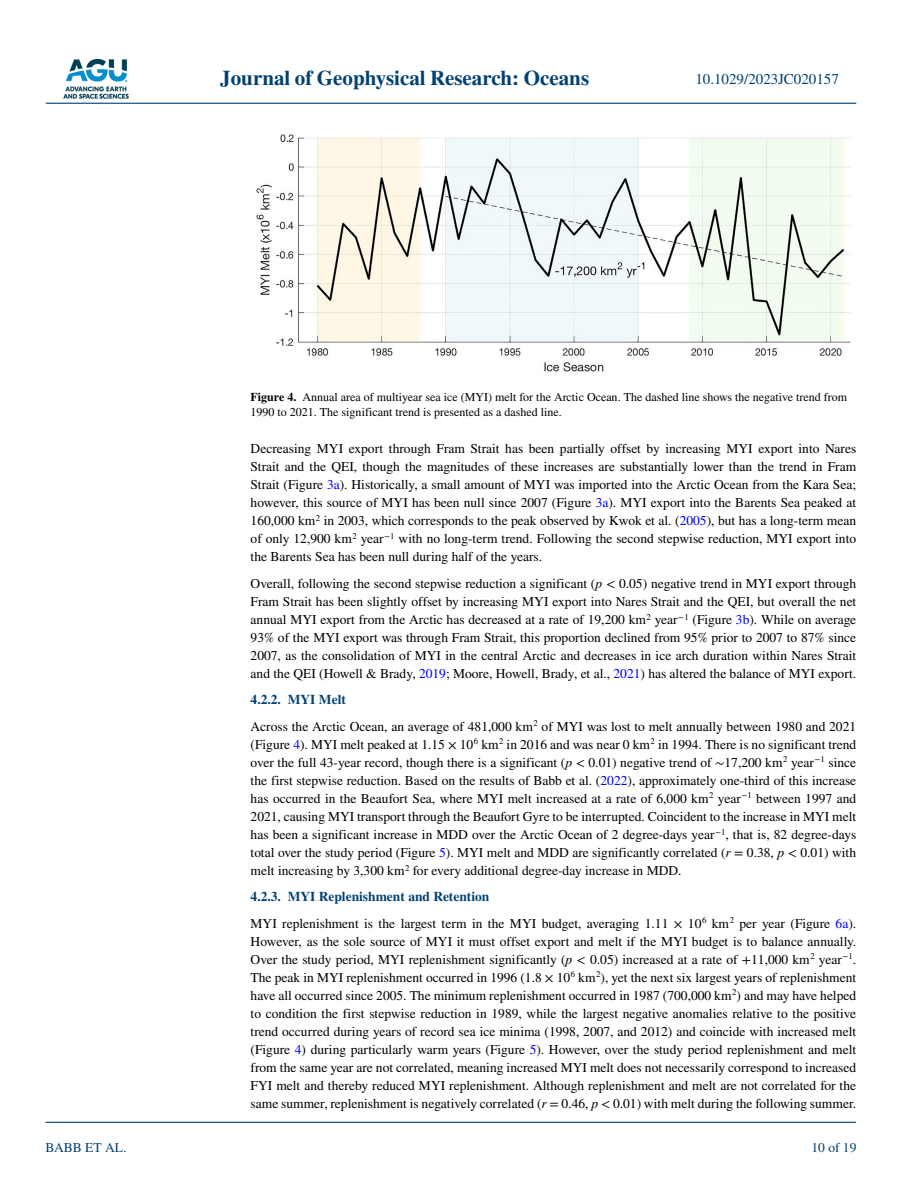
<style>
.page{position:relative;width:902px;height:1183px;background:#fff}
.page>*{position:absolute;margin:0;border:0;box-sizing:border-box;transform-origin:0 0}
.t1{font:700 21px "STIX";color:#004174}
.t2{font:15px "STIX";color:#004174}
.t3{font:13.5px/18px "STIX";color:#000;text-align:justify}
.t4{font:13.5px "STIX";color:#004174}
.t5{font:12px/15px "STIX";color:#000}
.s1{font-weight:700}
.s2{color:#00f}
.s3{font-style:italic}
.s4{font-weight:700;color:#004174}
</style>
<div class="page">
<img style="left:63px;top:60px;width:65px;height:39px">
<hr style="left:46px;top:103px;width:810px;height:1px;background:#004174">
<hr style="left:45px;top:1121px;width:810px;height:1px;background:#004174">
<img style="left:256px;top:134px;width:595px;height:238px">
<h1 class="t1" style="left:220px;top:66px;width:370px">Journal of Geophysical Research: Oceans</h1>
<p class="t2" style="left:695px;top:69px;width:145px">10.1029/2023JC020157</p>
<p class="t4" style="left:45px;top:1138px;width:82px">BABB ET AL.</p>
<p class="t5" style="left:250px;top:390px;width:598px"><span class="s1">Figure 4.</span> Annual area of multiyear sea ice (MYI) melt for the Arctic Ocean. The dashed line shows the negative trend from<br>1990 to 2021. The significant trend is presented as a dashed line.</p>
<p class="t3" style="left:250px;top:440px;width:607px">Decreasing MYI export through Fram Strait has been partially offset by increasing MYI export into Nares Strait and the QEI, though the magnitudes of these increases are substantially lower than the trend in Fram Strait (Figure <span class="s2">3a</span>). Historically, a small amount of MYI was imported into the Arctic Ocean from the Kara Sea; however, this source of MYI has been null since 2007 (Figure <span class="s2">3a</span>). MYI export into the Barents Sea peaked at 160,000 km<sup>2</sup> in 2003, which corresponds to the peak observed by Kwok et al. (<span class="s2">2005</span>), but has a long-term mean of only 12,900 km<sup>2</sup> year<sup>−1</sup> with no long-term trend. Following the second stepwise reduction, MYI export into the Barents Sea has been null during half of the years.</p>
<p class="t3" style="left:250px;top:575px;width:607px">Overall, following the second stepwise reduction a significant (<span class="s3">p</span> &lt; 0.05) negative trend in MYI export through Fram Strait has been slightly offset by increasing MYI export into Nares Strait and the QEI, but overall the net annual MYI export from the Arctic has decreased at a rate of 19,200 km<sup>2</sup> year<sup>−1</sup> (Figure <span class="s2">3b</span>). While on average 93% of the MYI export was through Fram Strait, this proportion declined from 95% prior to 2007 to 87% since 2007, as the consolidation of MYI in the central Arctic and decreases in ice arch duration within Nares Strait and the QEI (Howell &amp; Brady, <span class="s2">2019</span>; Moore, Howell, Brady, et al., <span class="s2">2021</span>) has altered the balance of MYI export.</p>
<p class="t3" style="left:250px;top:686px;width:607px;line-height:27px"><span class="s4">4.2.2. MYI Melt<br></span>Across the Arctic Ocean, an average of 481,000 km<sup>2</sup> of MYI was lost to melt annually between 1980 and 2021</p>
<p class="t3" style="left:250px;top:736px;width:607px">(Figure <span class="s2">4</span>). MYI melt peaked at 1.15 × 10<sup>6</sup> km<sup>2</sup> in 2016 and was near 0 km<sup>2</sup> in 1994. There is no significant trend over the full 43-year record, though there is a significant (<span class="s3">p</span> &lt; 0.01) negative trend of ∼17,200 km<sup>2</sup> year<sup>−1</sup> since the first stepwise reduction. Based on the results of Babb et al. (<span class="s2">2022</span>), approximately one-third of this increase has occurred in the Beaufort Sea, where MYI melt increased at a rate of 6,000 km<sup>2</sup> year<sup>−1</sup> between 1997 and 2021, causing MYI transport through the Beaufort Gyre to be interrupted. Coincident to the increase in MYI melt has been a significant increase in MDD over the Arctic Ocean of 2 degree-days year<sup>−1</sup>, that is, 82 degree-days total over the study period (Figure <span class="s2">5</span>). MYI melt and MDD are significantly correlated (<span class="s3">r</span> = 0.38, <span class="s3">p</span> &lt; 0.01) with melt increasing by 3,300 km<sup>2</sup> for every additional degree-day increase in MDD.</p>
<p class="t3" style="left:250px;top:883px;width:607px;line-height:27px"><span class="s4">4.2.3. MYI Replenishment and Retention<br></span>MYI replenishment is the largest term in the MYI budget, averaging 1.11 × 10<sup>6</sup> km<sup>2</sup> per year (Figure <span class="s2">6a</span>).</p>
<p class="t3" style="left:250px;top:932px;width:607px">However, as the sole source of MYI it must offset export and melt if the MYI budget is to balance annually.<br>Over the study period, MYI replenishment significantly (<span class="s3">p</span> &lt; 0.05) increased at a rate of +11,000 km<sup>2</sup> year<sup>−1</sup>.<br>The peak in MYI replenishment occurred in 1996 (1.8 × 10<sup>6</sup> km<sup>2</sup>), yet the next six largest years of replenishment have all occurred since 2005. The minimum replenishment occurred in 1987 (700,000 km<sup>2</sup>) and may have helped to condition the first stepwise reduction in 1989, while the largest negative anomalies relative to the positive trend occurred during years of record sea ice minima (1998, 2007, and 2012) and coincide with increased melt (Figure <span class="s2">4</span>) during particularly warm years (Figure <span class="s2">5</span>). However, over the study period replenishment and melt from the same year are not correlated, meaning increased MYI melt does not necessarily correspond to increased FYI melt and thereby reduced MYI replenishment. Although replenishment and melt are not correlated for the same summer, replenishment is negatively correlated (<span class="s3">r</span> = 0.46, <span class="s3">p</span> &lt; 0.01) with melt during the following summer.</p>
<p class="t4" style="left:811px;top:1138px;width:46px">10 of 19</p>
</div>
